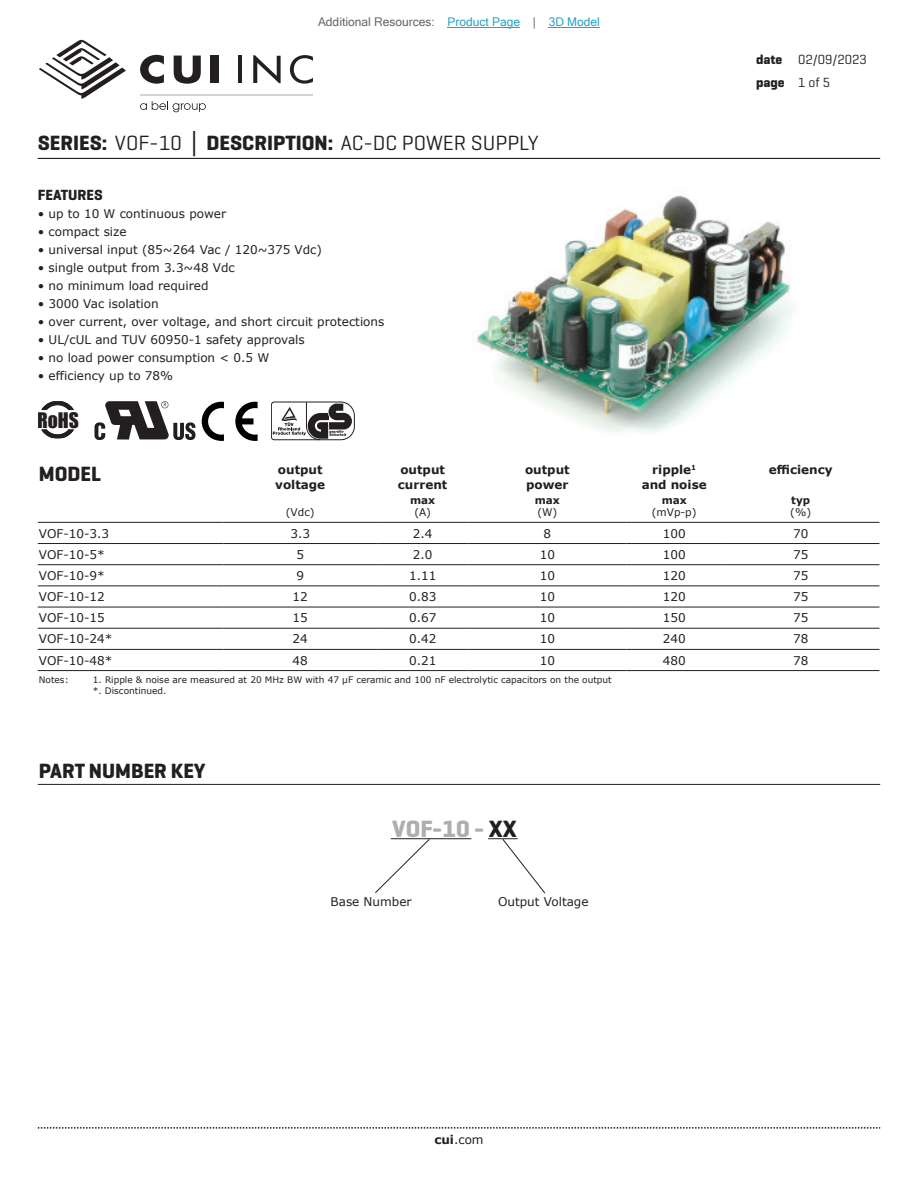
<style>
.page{position:relative;width:918px;height:1188px;background:#fff}
.page>*{position:absolute;margin:0;border:0;box-sizing:border-box;transform-origin:0 0}
.t1{font:700 24px "Geogrotesque";color:#adaeb2}
.t2{font:21px "Geogrotesque";color:#231f20}
.t3{font:700 21px "Geogrotesque";color:#231f20}
.t4{font:19.65px "Impact";color:#231f20}
.t5{font:700 15px "Geogrotesque";color:#231f20}
.t6{font:13.5px/22.5px "Geogrotesque";color:#231f20}
.t7{font:12px "Verdana";color:#231f20}
.t8{font:700 12px/14.4px "Verdana";color:#231f20}
.t9{font:12px "Microsoft Sans Serif";color:#63676b}
.t10{font:10.5px "Verdana";color:#231f20}
.t11{font:700 10.5px "Verdana";color:#231f20}
.t12{font:9px/10.8px "Verdana";color:#231f20}
.s1{color:#23a4c6}
.s2{font-weight:700}
.s3{font-family:"Verdana";font-weight:700}
.s4{color:#231f20}
</style>
<div class="page">
<hr style="left:38px;top:158px;width:842px;height:1px;background:#231f20">
<svg style="left:39px;top:39px;width:87px;height:60px"></svg>
<hr style="left:238px;top:56px;width:4px;height:27px;background:#231f20">
<svg style="left:253px;top:55px;width:28px;height:28px"></svg>
<svg style="left:290px;top:55px;width:23px;height:29px"></svg>
<svg style="left:140px;top:55px;width:24px;height:29px"></svg>
<svg style="left:174px;top:56px;width:27px;height:28px"></svg>
<div style="left:211px;top:56px;width:8px;height:27px;background:#231f20"></div>
<svg style="left:140px;top:101px;width:66px;height:11px"></svg>
<hr style="left:140px;top:94px;width:173px;height:1px;background:#231f20">
<svg style="left:38px;top:1127px;width:842px;height:2px"></svg>
<hr style="left:38px;top:784px;width:842px;height:1px;background:#231f20">
<hr style="left:391px;top:838px;width:80px;height:1px;background:#231f20">
<svg style="left:375px;top:838px;width:55px;height:55px"></svg>
<hr style="left:488px;top:838px;width:30px;height:1px;background:#231f20">
<svg style="left:502px;top:838px;width:44px;height:56px"></svg>
<svg style="left:41px;top:401px;width:33px;height:37px"></svg>
<img style="left:476px;top:195px;width:318px;height:238px">
<hr style="left:38px;top:522px;width:185px;height:1px;background:#231f20">
<hr style="left:223px;top:522px;width:154px;height:1px;background:#231f20">
<hr style="left:377px;top:522px;width:91px;height:1px;background:#231f20">
<hr style="left:468px;top:522px;width:159px;height:1px;background:#231f20">
<hr style="left:627px;top:522px;width:95px;height:1px;background:#231f20">
<hr style="left:722px;top:522px;width:157px;height:1px;background:#231f20">
<hr style="left:38px;top:543px;width:185px;height:1px;background:#231f20">
<hr style="left:223px;top:543px;width:154px;height:1px;background:#231f20">
<hr style="left:377px;top:543px;width:91px;height:1px;background:#231f20">
<hr style="left:468px;top:543px;width:159px;height:1px;background:#231f20">
<hr style="left:627px;top:543px;width:95px;height:1px;background:#231f20">
<hr style="left:722px;top:543px;width:157px;height:1px;background:#231f20">
<hr style="left:38px;top:564px;width:185px;height:1px;background:#231f20">
<hr style="left:223px;top:564px;width:154px;height:1px;background:#231f20">
<hr style="left:377px;top:564px;width:91px;height:1px;background:#231f20">
<hr style="left:468px;top:564px;width:159px;height:1px;background:#231f20">
<hr style="left:627px;top:564px;width:95px;height:1px;background:#231f20">
<hr style="left:722px;top:564px;width:157px;height:1px;background:#231f20">
<hr style="left:38px;top:586px;width:185px;height:1px;background:#231f20">
<hr style="left:223px;top:586px;width:154px;height:1px;background:#231f20">
<hr style="left:377px;top:586px;width:91px;height:1px;background:#231f20">
<hr style="left:468px;top:586px;width:159px;height:1px;background:#231f20">
<hr style="left:627px;top:586px;width:95px;height:1px;background:#231f20">
<hr style="left:722px;top:586px;width:157px;height:1px;background:#231f20">
<hr style="left:38px;top:607px;width:185px;height:1px;background:#231f20">
<hr style="left:223px;top:607px;width:154px;height:1px;background:#231f20">
<hr style="left:377px;top:607px;width:91px;height:1px;background:#231f20">
<hr style="left:468px;top:607px;width:159px;height:1px;background:#231f20">
<hr style="left:627px;top:607px;width:95px;height:1px;background:#231f20">
<hr style="left:722px;top:607px;width:157px;height:1px;background:#231f20">
<hr style="left:38px;top:628px;width:185px;height:1px;background:#231f20">
<hr style="left:223px;top:628px;width:154px;height:1px;background:#231f20">
<hr style="left:377px;top:628px;width:91px;height:1px;background:#231f20">
<hr style="left:468px;top:628px;width:159px;height:1px;background:#231f20">
<hr style="left:627px;top:628px;width:95px;height:1px;background:#231f20">
<hr style="left:722px;top:628px;width:157px;height:1px;background:#231f20">
<hr style="left:38px;top:649px;width:185px;height:1px;background:#231f20">
<hr style="left:223px;top:649px;width:154px;height:1px;background:#231f20">
<hr style="left:377px;top:649px;width:91px;height:1px;background:#231f20">
<hr style="left:468px;top:649px;width:159px;height:1px;background:#231f20">
<hr style="left:627px;top:649px;width:95px;height:1px;background:#231f20">
<hr style="left:722px;top:649px;width:157px;height:1px;background:#231f20">
<hr style="left:38px;top:670px;width:185px;height:1px;background:#231f20">
<hr style="left:223px;top:670px;width:154px;height:1px;background:#231f20">
<hr style="left:377px;top:670px;width:91px;height:1px;background:#231f20">
<hr style="left:468px;top:670px;width:159px;height:1px;background:#231f20">
<hr style="left:627px;top:670px;width:95px;height:1px;background:#231f20">
<hr style="left:722px;top:670px;width:157px;height:1px;background:#231f20">
<svg style="left:94px;top:401px;width:101px;height:39px"></svg>
<svg style="left:202px;top:402px;width:56px;height:39px"></svg>
<svg style="left:271px;top:402px;width:84px;height:38px"></svg>
<hr style="left:448px;top:27px;width:72px;height:1px;background:#23a4c6">
<hr style="left:549px;top:27px;width:51px;height:1px;background:#23a4c6">
<p class="t9" style="left:318px;top:15px;width:283px">Additional Resources: <span class="s1">Product Page</span> | <span class="s1">3D Model</span></p>
<h2 class="t2" style="left:38px;top:130px;width:502px"><span class="s2">SERIES:</span> VOF-10 <span class="s3">│</span> <span class="s2">DESCRIPTION:</span> AC-DC POWER SUPPLY</h2>
<p class="t6" style="left:756px;top:48px;width:112px"><span class="s2">date</span> 02/09/2023 <span class="s2">page</span> 1 of 5</p>
<p class="t5" style="left:38px;top:186px;width:67px">FEATURES</p>
<p class="t7" style="left:38px;top:206px;width:190px">• up to 10 W continuous power</p>
<p class="t7" style="left:38px;top:224px;width:90px">• compact size</p>
<p class="t7" style="left:38px;top:242px;width:286px">• universal input (85~264 Vac / 120~375 Vdc)</p>
<p class="t7" style="left:38px;top:260px;width:199px">• single output from 3.3~48 Vdc</p>
<p class="t7" style="left:38px;top:278px;width:172px">• no minimum load required</p>
<p class="t7" style="left:38px;top:296px;width:123px">• 3000 Vac isolation</p>
<p class="t7" style="left:38px;top:314px;width:348px">• over current, over voltage, and short circuit protections</p>
<p class="t7" style="left:38px;top:332px;width:269px">• UL/cUL and TUV 60950-1 safety approvals</p>
<p class="t7" style="left:38px;top:350px;width:233px">• no load power consumption &lt; 0.5 W</p>
<p class="t7" style="left:38px;top:368px;width:137px">• efficiency up to 78%</p>
<h3 class="t4" style="left:37px;top:405px;width:43px">RoHS</h3>
<h2 class="t3" style="left:39px;top:461px;width:64px">MODEL</h2>
<p class="t8" style="left:275px;top:462px;width:51px">output voltage</p>
<p class="t8" style="left:398px;top:462px;width:51px">output current</p>
<p class="t8" style="left:525px;top:462px;width:46px">output power</p>
<p class="t8" style="left:642px;top:462px;width:67px;text-align:center">ripple<sup>1 </sup>and noise</p>
<p class="t8" style="left:769px;top:462px;width:65px">efficiency</p>
<p class="t10" style="left:286px;top:505px;width:30px">(Vdc)</p>
<p class="t11" style="left:791px;top:492px;width:20px">typ</p>
<p class="t10" style="left:790px;top:505px;width:22px">(%)</p>
<p class="t11" style="left:410px;top:492px;width:27px">max</p>
<p class="t10" style="left:414px;top:505px;width:18px">(A)</p>
<p class="t11" style="left:535px;top:492px;width:27px">max</p>
<p class="t10" style="left:537px;top:505px;width:21px">(W)</p>
<p class="t11" style="left:662px;top:492px;width:27px">max</p>
<p class="t10" style="left:652px;top:505px;width:46px">(mVp-p)</p>
<p class="t7" style="left:39px;top:525px;width:72px">VOF-10-3.3</p>
<p class="t7" style="left:290px;top:525px;width:21px">3.3</p>
<p class="t7" style="left:413px;top:525px;width:21px">2.4</p>
<p class="t7" style="left:544px;top:525px;width:9px">8</p>
<p class="t7" style="left:663px;top:525px;width:24px">100</p>
<p class="t7" style="left:793px;top:525px;width:17px">70</p>
<p class="t7" style="left:39px;top:546px;width:67px">VOF-10-5*</p>
<p class="t7" style="left:296px;top:546px;width:9px">5</p>
<p class="t7" style="left:413px;top:546px;width:21px">2.0</p>
<p class="t7" style="left:540px;top:546px;width:17px">10</p>
<p class="t7" style="left:663px;top:546px;width:24px">100</p>
<p class="t7" style="left:793px;top:546px;width:17px">75</p>
<p class="t7" style="left:39px;top:567px;width:67px">VOF-10-9*</p>
<p class="t7" style="left:296px;top:567px;width:9px">9</p>
<p class="t7" style="left:409px;top:567px;width:29px">1.11</p>
<p class="t7" style="left:540px;top:567px;width:17px">10</p>
<p class="t7" style="left:663px;top:567px;width:24px">120</p>
<p class="t7" style="left:793px;top:567px;width:17px">75</p>
<p class="t7" style="left:39px;top:588px;width:67px">VOF-10-12</p>
<p class="t7" style="left:293px;top:588px;width:17px">12</p>
<p class="t7" style="left:409px;top:588px;width:29px">0.83</p>
<p class="t7" style="left:540px;top:588px;width:17px">10</p>
<p class="t7" style="left:663px;top:588px;width:24px">120</p>
<p class="t7" style="left:793px;top:588px;width:17px">75</p>
<p class="t7" style="left:39px;top:610px;width:67px">VOF-10-15</p>
<p class="t7" style="left:293px;top:610px;width:17px">15</p>
<p class="t7" style="left:409px;top:610px;width:29px">0.67</p>
<p class="t7" style="left:540px;top:610px;width:17px">10</p>
<p class="t7" style="left:663px;top:610px;width:24px">150</p>
<p class="t7" style="left:793px;top:610px;width:17px">75</p>
<p class="t7" style="left:39px;top:631px;width:75px">VOF-10-24*</p>
<p class="t7" style="left:293px;top:631px;width:17px">24</p>
<p class="t7" style="left:409px;top:631px;width:29px">0.42</p>
<p class="t7" style="left:540px;top:631px;width:17px">10</p>
<p class="t7" style="left:663px;top:631px;width:24px">240</p>
<p class="t7" style="left:793px;top:631px;width:17px">78</p>
<p class="t7" style="left:39px;top:652px;width:75px">VOF-10-48*</p>
<p class="t7" style="left:293px;top:652px;width:17px">48</p>
<p class="t7" style="left:409px;top:652px;width:29px">0.21</p>
<p class="t7" style="left:540px;top:652px;width:17px">10</p>
<p class="t7" style="left:663px;top:652px;width:24px">480</p>
<p class="t7" style="left:793px;top:652px;width:17px">78</p>
<p class="t12" style="left:39px;top:675px;width:31px">Notes:</p>
<p class="t12" style="left:93px;top:675px;width:521px">1. Ripple &amp; noise are measured at 20 MHz BW with 47 µF ceramic and 100 nF electrolytic capacitors on the output *. Discontinued.</p>
<h2 class="t3" style="left:39px;top:758px;width:168px">PART NUMBER KEY</h2>
<h1 class="t1" style="left:392px;top:814px;width:126px">VOF-10 - <span class="s4">XX</span></h1>
<p class="t7" style="left:331px;top:893px;width:83px">Base Number</p>
<p class="t7" style="left:498px;top:893px;width:92px">Output Voltage</p>
<p class="t7" style="left:434px;top:1131px;width:51px"><span class="s2">cui</span>.com</p>
</div>
